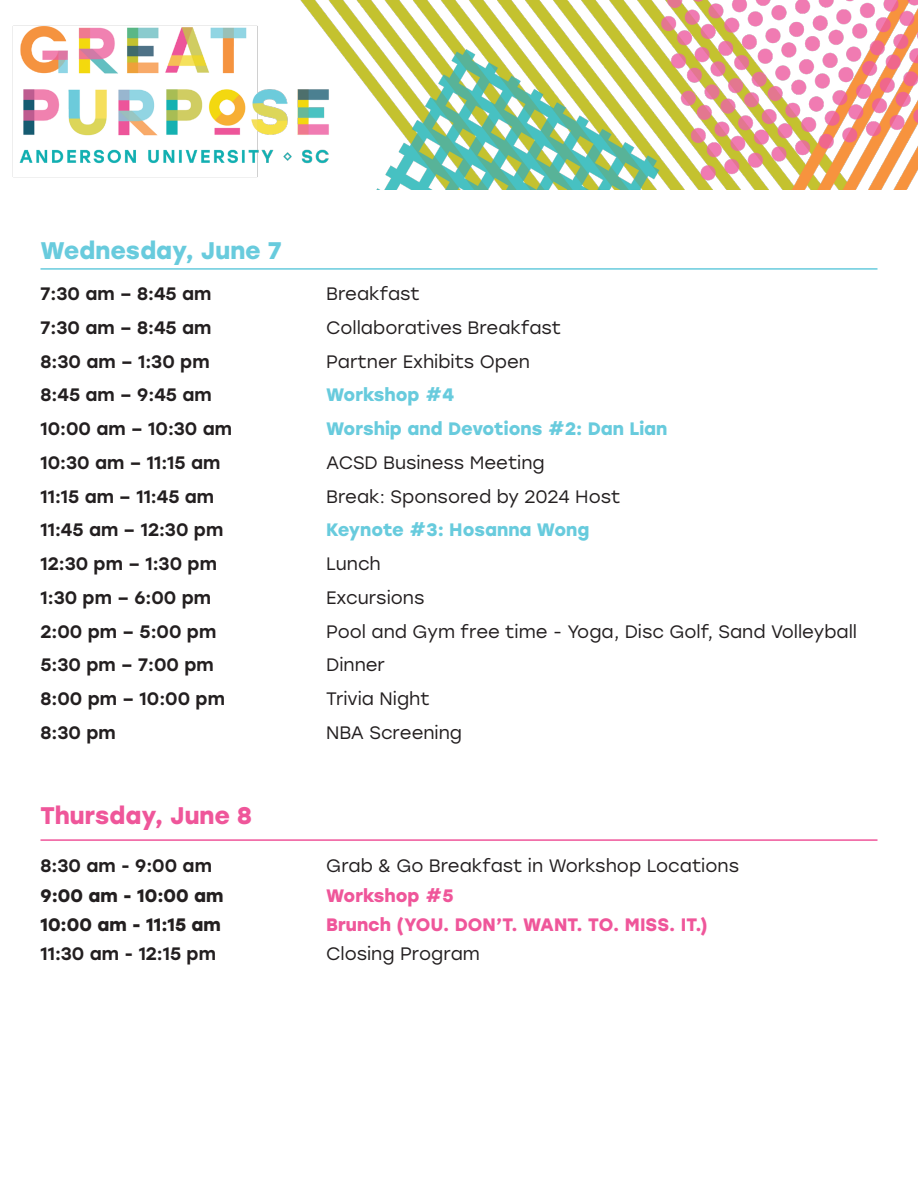
<style>
.page{position:relative;width:918px;height:1188px;background:#fff}
.page>*{position:absolute;margin:0;border:0;box-sizing:border-box;transform-origin:0 0}
.t1{font:700 24px "Stolzl";color:#68cbdd}
.t2{font:700 24px "Stolzl";color:#ef569a}
.t3{font:18px "Stolzl";color:#231f20}
.t4{font:500 18px "Stolzl";color:#231f20}
.t5{font:700 18px "Stolzl";color:#68cbdd}
.t6{font:700 18px "Stolzl";color:#ef569a}
.t7{font:700 18px "Stolzl";color:#231f20}
</style>
<div class="page">
<img style="left:12px;top:0;width:906px;height:189px">
<hr style="left:40px;top:268px;width:838px;height:2px;background:#68cbdd">
<hr style="left:40px;top:839px;width:838px;height:2px;background:#ef569a">
<p class="t1" style="left:40px;top:234px;width:242px">Wednesday, June 7</p>
<p class="t4" style="left:40px;top:281px;width:172px">7:30 am – 8:45 am</p>
<p class="t4" style="left:40px;top:315px;width:172px">7:30 am – 8:45 am</p>
<p class="t4" style="left:40px;top:348px;width:171px">8:30 am – 1:30 pm</p>
<p class="t4" style="left:40px;top:382px;width:173px">8:45 am – 9:45 am</p>
<p class="t4" style="left:40px;top:416px;width:193px">10:00 am – 10:30 am</p>
<p class="t4" style="left:40px;top:450px;width:181px">10:30 am – 11:15 am</p>
<p class="t4" style="left:40px;top:483px;width:175px">11:15 am – 11:45 am</p>
<p class="t4" style="left:40px;top:517px;width:184px">11:45 am – 12:30 pm</p>
<p class="t4" style="left:40px;top:551px;width:178px">12:30 pm – 1:30 pm</p>
<p class="t4" style="left:40px;top:585px;width:172px">1:30 pm – 6:00 pm</p>
<p class="t4" style="left:40px;top:618px;width:177px">2:00 pm – 5:00 pm</p>
<p class="t4" style="left:40px;top:652px;width:175px">5:30 pm – 7:00 pm</p>
<p class="t4" style="left:40px;top:686px;width:186px">8:00 pm – 10:00 pm</p>
<p class="t4" style="left:40px;top:720px;width:77px">8:30 pm</p>
<p class="t2" style="left:40px;top:799px;width:213px">Thursday, June 8</p>
<p class="t4" style="left:40px;top:853px;width:173px">8:30 am - 9:00 am</p>
<p class="t7" style="left:40px;top:882px;width:185px">9:00 am - 10:00 am</p>
<p class="t7" style="left:40px;top:912px;width:182px">10:00 am - 11:15 am</p>
<p class="t4" style="left:40px;top:941px;width:177px">11:30 am - 12:15 pm</p>
<p class="t3" style="left:326px;top:281px;width:95px">Breakfast</p>
<p class="t3" style="left:326px;top:315px;width:236px">Collaboratives Breakfast</p>
<p class="t3" style="left:326px;top:349px;width:205px">Partner Exhibits Open</p>
<p class="t5" style="left:326px;top:382px;width:129px">Workshop #4</p>
<p class="t5" style="left:326px;top:416px;width:343px">Worship and Devotions #2: Dan Lian</p>
<p class="t3" style="left:326px;top:450px;width:220px">ACSD Business Meeting</p>
<p class="t3" style="left:326px;top:484px;width:296px">Break: Sponsored by 2024 Host</p>
<p class="t5" style="left:326px;top:517px;width:265px">Keynote #3: Hosanna Wong</p>
<p class="t3" style="left:326px;top:551px;width:56px">Lunch</p>
<p class="t3" style="left:326px;top:585px;width:100px">Excursions</p>
<p class="t3" style="left:326px;top:619px;width:532px">Pool and Gym free time - Yoga, Disc Golf, Sand Volleyball</p>
<p class="t3" style="left:326px;top:652px;width:60px">Dinner</p>
<p class="t3" style="left:326px;top:686px;width:105px">Trivia Night</p>
<p class="t3" style="left:326px;top:720px;width:137px">NBA Screening</p>
<p class="t3" style="left:326px;top:854px;width:414px">Grab &amp; Go Breakfast in Workshop Locations</p>
<p class="t6" style="left:326px;top:882px;width:129px">Workshop #5</p>
<p class="t6" style="left:326px;top:912px;width:383px">Brunch (YOU. DON’T. WANT. TO. MISS. IT.)</p>
<p class="t3" style="left:326px;top:941px;width:155px">Closing Program</p>
</div>
